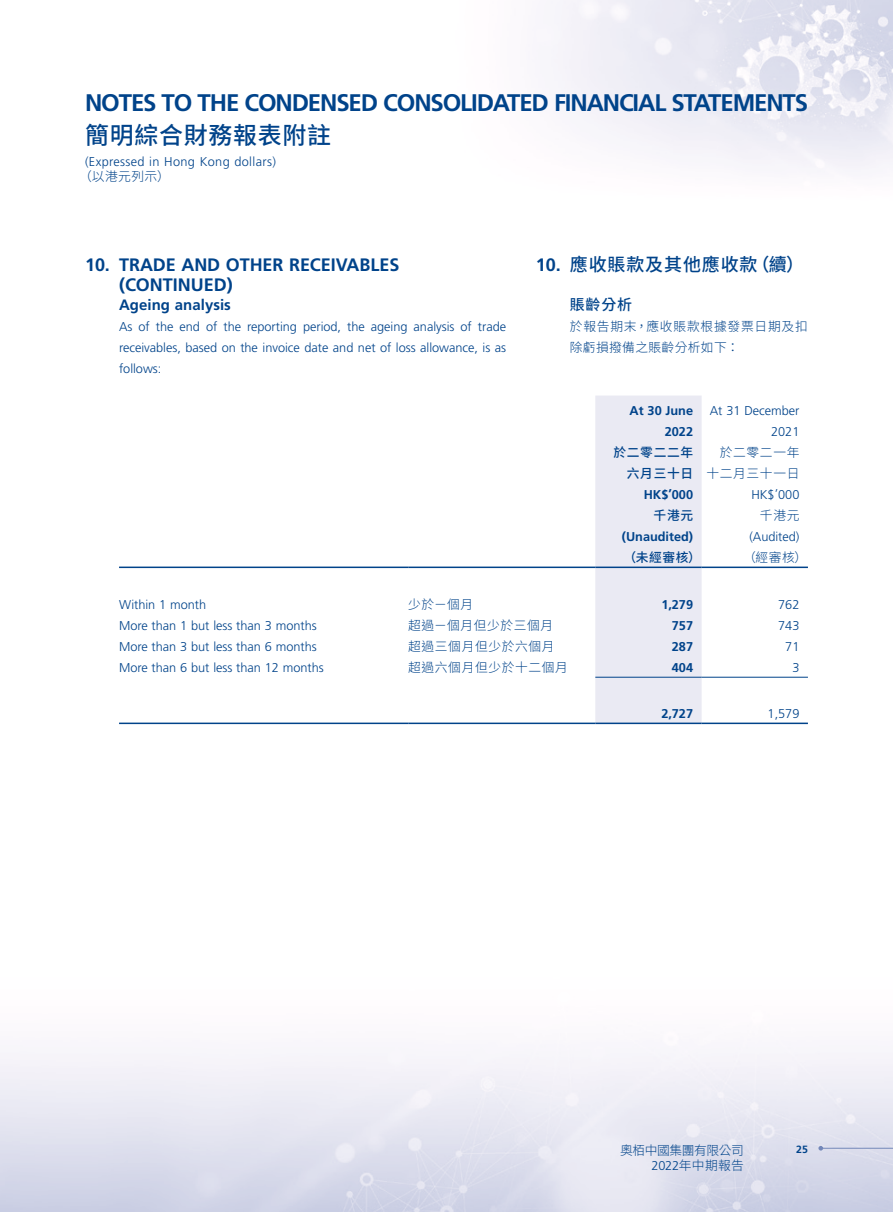
<style>
.page{position:relative;width:893px;height:1212px;background:#fff}
.page>*{position:absolute;margin:0;border:0;box-sizing:border-box;transform-origin:0 0}
.t1{font:700 24px "Frutiger LT Std";letter-spacing:-.045em;color:#00438a}
.t2{font:500 24px "Source Han Sans TC";letter-spacing:.03em;color:#00438a}
.t3{font:700 18px/19.5px "Frutiger LT Std";color:#00438a}
.t4{font:500 18px "Source Han Sans TC";letter-spacing:.05em;color:#00438a}
.t5{font:700 15px "Frutiger LT Std";letter-spacing:.005em;color:#00438a}
.t6{font:500 15px "Source Han Sans TC";color:#00438a}
.t7{font:300 12.75px/21px "Frutiger LT Std";color:#00438a;text-align:justify}
.t8{font:300 12.75px/21px "Source Han Sans TC";letter-spacing:.05em;color:#00438a}
.t9{font:700 12.75px/21px "Frutiger LT Std";color:#00438a;text-align:right}
.t10{font:300 12.75px "Frutiger LT Std";letter-spacing:.03em;color:#00438a}
.t11{font:500 12.75px/21px "Source Han Sans TC";letter-spacing:.05em;color:#00438a;text-align:right}
.t12{font:300 12.75px "Source Han Sans TC";letter-spacing:-.03em;color:#00438a}
.t13{font:700 10.5px "Frutiger LT Std";color:#00438a}
.s1{font-family:"Frutiger LT Std";font-weight:700}
.s2{font-family:"Frutiger LT Std"}
</style>
<div class="page">
<img style="left:553px;top:0;width:340px;height:170px">
<svg style="left:818px;top:1146px;width:5px;height:4px"></svg>
<hr style="left:820px;top:1148px;width:73px;height:1px;background:#7488b9">
<div style="left:595px;top:396px;width:107px;height:326px;background:#eaeaf3"></div>
<hr style="left:119px;top:566px;width:289px;height:2px;background:#00438a">
<hr style="left:408px;top:566px;width:187px;height:2px;background:#00438a">
<hr style="left:595px;top:566px;width:107px;height:2px;background:#00438a">
<hr style="left:702px;top:566px;width:106px;height:2px;background:#00438a">
<hr style="left:595px;top:677px;width:107px;height:1px;background:#00438a">
<hr style="left:702px;top:677px;width:106px;height:1px;background:#00438a">
<hr style="left:119px;top:722px;width:289px;height:2px;background:#00438a">
<hr style="left:408px;top:722px;width:187px;height:2px;background:#00438a">
<hr style="left:595px;top:722px;width:107px;height:2px;background:#00438a">
<hr style="left:702px;top:722px;width:106px;height:2px;background:#00438a">
<h1 class="t1" style="left:85px;top:89px;width:725px">NOTES TO THE CONDENSED CONSOLIDATED FINANCIAL STATEMENTS</h1>
<h1 class="t2" style="left:85px;top:121px;width:248px">簡明綜合財務報表附註</h1>
<p class="t10" style="left:85px;top:154px;width:192px">(Expressed in Hong Kong dollars)</p>
<p class="t8" style="left:79px;top:166px;width:92px">（以港元列示）</p>
<h2 class="t3" style="left:119px;top:255px;width:282px;text-indent:-34px">10. TRADE AND OTHER RECEIVABLES (CONTINUED)</h2>
<p class="t5" style="left:119px;top:296px;width:113px">Ageing analysis</p>
<p class="t7" style="left:119px;top:316px;width:389px">As of the end of the reporting period, the ageing analysis of trade receivables, based on the invoice date and net of loss allowance, is as follows:</p>
<h2 class="t4" style="left:536px;top:254px;width:270px"><span class="s1">10.</span> 應收賬款及其他應收款（續）</h2>
<p class="t6" style="left:570px;top:296px;width:64px">賬齡分析</p>
<p class="t8" style="left:570px;top:316px;width:240px">於報告期末，應收賬款根據發票日期及扣除虧損撥備之賬齡分析如下：</p>
<p class="t9" style="left:630px;top:400px;width:65px">At 30 June<br>2022</p>
<p class="t7" style="left:710px;top:400px;width:91px;text-align:right">At 31 December<br>2021</p>
<p class="t11" style="left:614px;top:442px;width:81px">於二零二二年六月三十日</p>
<p class="t8" style="left:706px;top:442px;width:94px;text-align:right">於二零二一年十二月三十一日</p>
<p class="t9" style="left:644px;top:484px;width:51px">HK$’000</p>
<p class="t7" style="left:751px;top:484px;width:50px">HK$’000</p>
<p class="t11" style="left:654px;top:505px;width:41px">千港元</p>
<p class="t8" style="left:760px;top:505px;width:41px">千港元</p>
<p class="t9" style="left:622px;top:526px;width:73px">(Unaudited)</p>
<p class="t7" style="left:749px;top:526px;width:52px">(Audited)</p>
<p class="t11" style="left:624px;top:547px;width:79px">（未經審核）</p>
<p class="t8" style="left:743px;top:547px;width:65px">（經審核）</p>
<p class="t7" style="left:119px;top:594px;width:89px">Within 1 month</p>
<p class="t8" style="left:408px;top:594px;width:66px">少於－個月</p>
<p class="t9" style="left:661px;top:594px;width:33px">1,279</p>
<p class="t7" style="left:778px;top:594px;width:23px">762</p>
<p class="t7" style="left:119px;top:615px;width:199px">More than 1 but less than 3 months</p>
<p class="t8" style="left:408px;top:615px;width:147px">超過－個月但少於三個月</p>
<p class="t9" style="left:672px;top:615px;width:23px">757</p>
<p class="t7" style="left:778px;top:615px;width:23px">743</p>
<p class="t7" style="left:119px;top:636px;width:199px">More than 3 but less than 6 months</p>
<p class="t8" style="left:408px;top:636px;width:148px">超過三個月但少於六個月</p>
<p class="t9" style="left:672px;top:636px;width:23px">287</p>
<p class="t7" style="left:785px;top:636px;width:16px">71</p>
<p class="t7" style="left:119px;top:657px;width:206px">More than 6 but less than 12 months</p>
<p class="t8" style="left:408px;top:657px;width:161px">超過六個月但少於十二個月</p>
<p class="t9" style="left:672px;top:657px;width:23px">404</p>
<p class="t7" style="left:792px;top:657px;width:9px">3</p>
<p class="t9" style="left:661px;top:703px;width:33px">2,727</p>
<p class="t7" style="left:768px;top:703px;width:33px">1,579</p>
<p class="t12" style="left:620px;top:1143px;width:125px">奧栢中國集團有限公司</p>
<p class="t13" style="left:796px;top:1143px;width:13px">25</p>
<p class="t8" style="left:652px;top:1155px;width:94px"><span class="s2">2022</span>年中期報告</p>
</div>
